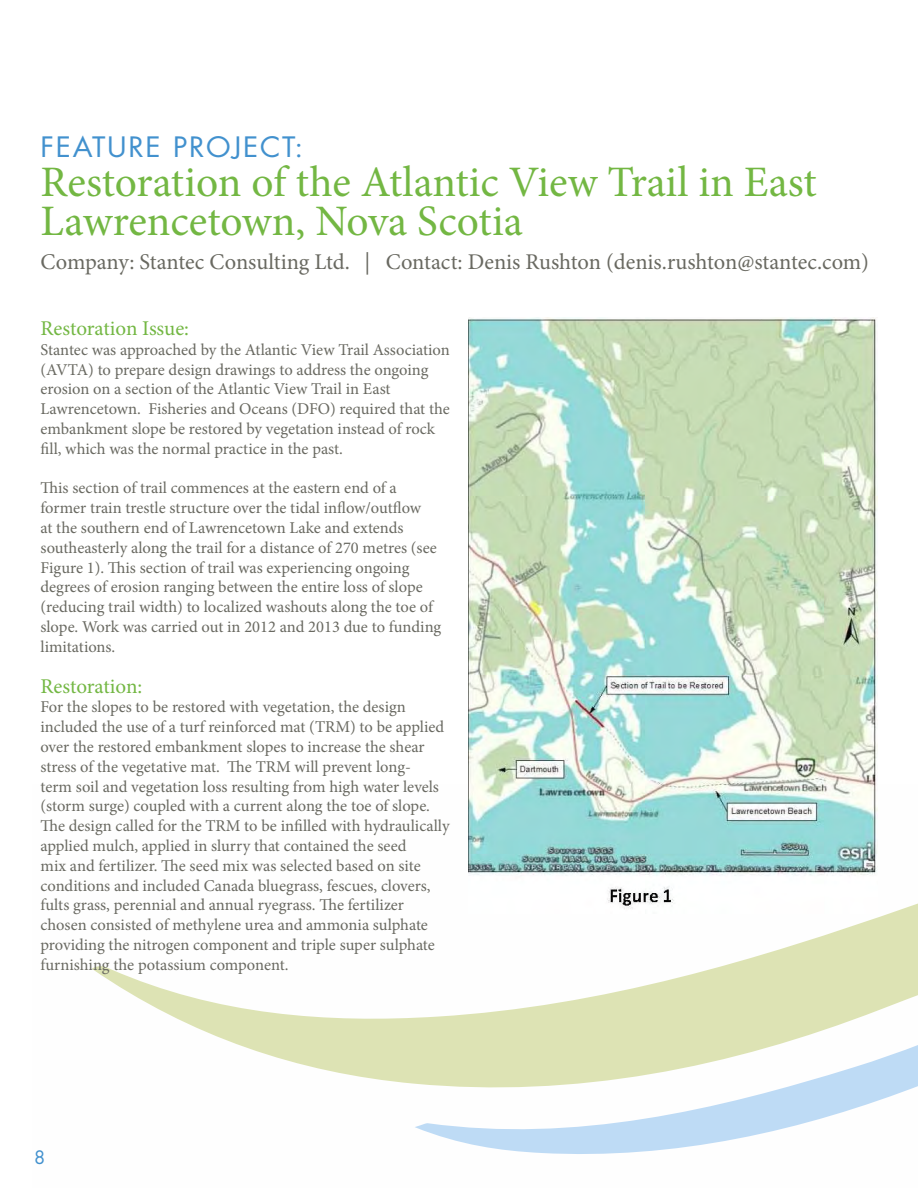
<style>
.page{position:relative;width:918px;height:1188px;background:#fff}
.page>*{position:absolute;margin:0;border:0;box-sizing:border-box;transform-origin:0 0}
.Feature_Project{font:43.5px/39px "Minion Pro";color:#73b743}
.Title_Subheader{font:27.3px "Futura";letter-spacing:.06em;color:#4291ce;scale:1.04 1}
.issue_number{font:22.5px "Minion Pro";letter-spacing:-.005em;color:#696961}
.Green_Splash_Text{font:21px "Minion Pro";letter-spacing:-.005em;color:#73b743}
.t1{font:18px "Futura";color:#4291ce}
.Main_body_text{font:16.5px/19.8px "Minion Pro";color:#696961}
</style>
<div class="page">
<svg style="left:92px;top:966px;width:323px;height:118px"></svg>
<svg style="left:415px;top:903px;width:503px;height:251px"></svg>
<img style="left:468px;top:318px;width:410px;height:596px">
<p class="Title_Subheader" style="left:40px;top:130px;width:254px">FEATURE PROJECT:</p>
<p class="Feature_Project" style="left:40px;top:163px;width:778px">Restoration of the Atlantic View Trail in East<br>Lawrencetown, Nova Scotia</p>
<p class="issue_number" style="left:40px;top:247px;width:830px">Company: Stantec Consulting Ltd. | Contact: Denis Rushton (denis.rushton@stantec.com)</p>
<p class="Green_Splash_Text" style="left:40px;top:314px;width:150px">Restoration Issue:</p>
<p class="Main_body_text" style="left:40px;top:340px;width:411px">Stantec was approached by the Atlantic View Trail Association (AVTA) to prepare design drawings to address the ongoing erosion on a section of the Atlantic View Trail in East Lawrencetown. Fisheries and Oceans (DFO) required that the embankment slope be restored by vegetation instead of rock fill, which was the normal practice in the past.</p>
<p class="Main_body_text" style="left:40px;top:478px;width:402px">This section of trail commences at the eastern end of a former train trestle structure over the tidal inflow/outflow<br>at the southern end of Lawrencetown Lake and extends southeasterly along the trail for a distance of 270 metres (see Figure 1). This section of trail was experiencing ongoing degrees of erosion ranging between the entire loss of slope (reducing trail width) to localized washouts along the toe of slope. Work was carried out in 2012 and 2013 due to funding limitations.</p>
<p class="Green_Splash_Text" style="left:40px;top:672px;width:103px">Restoration:</p>
<p class="Main_body_text" style="left:40px;top:697px;width:411px">For the slopes to be restored with vegetation, the design included the use of a turf reinforced mat (TRM) to be applied over the restored embankment slopes to increase the shear stress of the vegetative mat. The TRM will prevent long-<br>term soil and vegetation loss resulting from high water levels (storm surge) coupled with a current along the toe of slope.<br>The design called for the TRM to be infilled with hydraulically applied mulch, applied in slurry that contained the seed<br>mix and fertilizer. The seed mix was selected based on site conditions and included Canada bluegrass, fescues, clovers, fults grass, perennial and annual ryegrass. The fertilizer chosen consisted of methylene urea and ammonia sulphate providing the nitrogen component and triple super sulphate furnishing the potassium component.</p>
<p class="t1" style="left:34px;top:1146px;width:13px">8</p>
</div>
